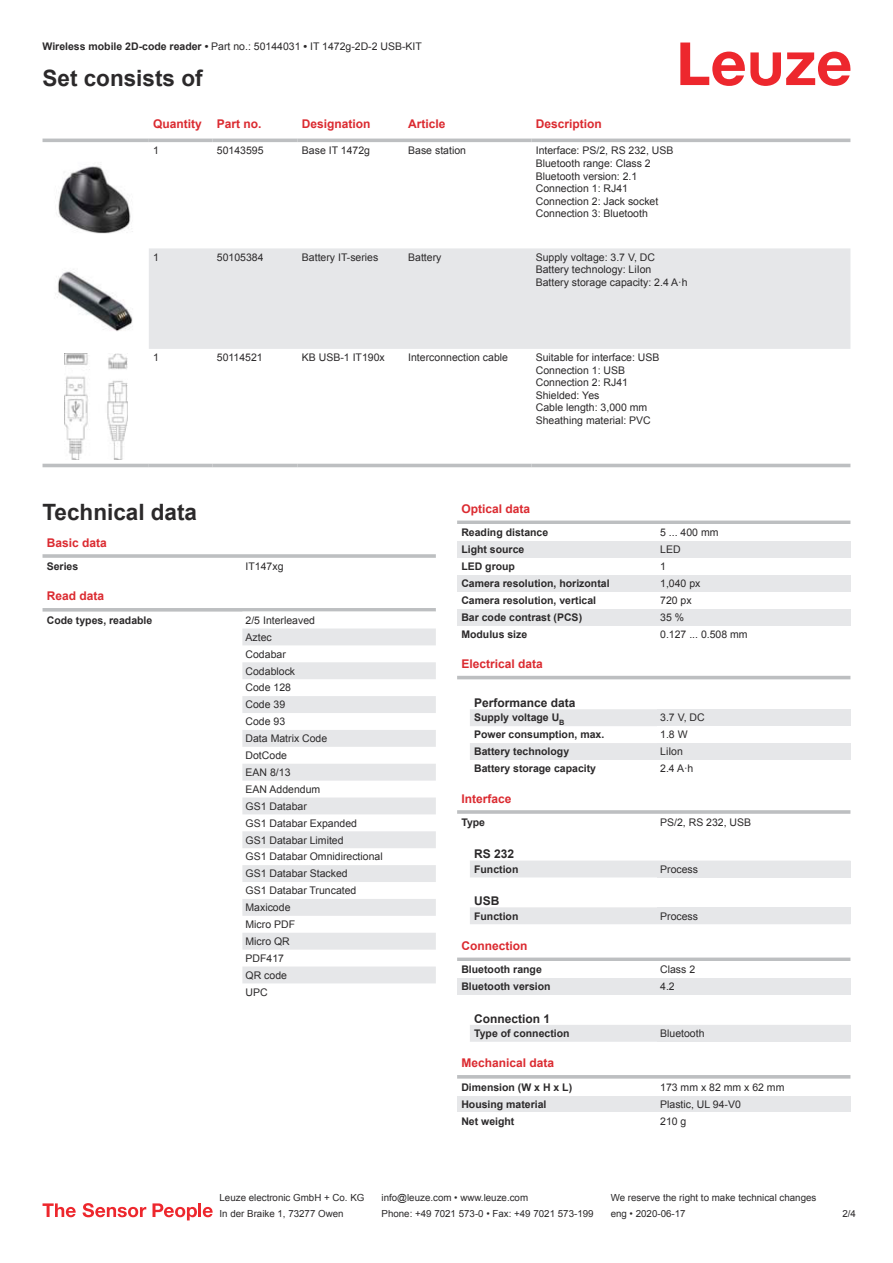
<style>
.page{position:relative;width:893px;height:1263px;background:#fff}
.page>*{position:absolute;margin:0;border:0;box-sizing:border-box;transform-origin:0 0}
.t1{font:700 22.5px "Arial";color:#2b292a}
.t2{font:700 12px "Arial";color:#db2a30}
.t3{font:700 12px "Arial";color:#2b292a}
.t4{font:10.5px/17px "Arial";color:#2b292a}
.t5{font:700 10.5px "Arial";color:#2b292a}
.t6{font:9.75px "Arial";color:#2b292a}
.s1{font-weight:700}
</style>
<div class="page">
<svg style="left:680px;top:43px;width:170px;height:43px"></svg>
<svg style="left:43px;top:138px;width:807px;height:326px"></svg>
<div style="left:149px;top:248px;width:701px;height:101px;background:#e6e7e9"></div>
<hr style="left:43px;top:139px;width:106px;height:3px;background:#bdbfc1">
<hr style="left:149px;top:139px;width:64px;height:3px;background:#bdbfc1">
<hr style="left:213px;top:139px;width:85px;height:3px;background:#bdbfc1">
<hr style="left:298px;top:139px;width:106px;height:3px;background:#bdbfc1">
<hr style="left:404px;top:139px;width:128px;height:3px;background:#bdbfc1">
<hr style="left:532px;top:139px;width:318px;height:3px;background:#bdbfc1">
<hr style="left:43px;top:464px;width:106px;height:3px;background:#bdbfc1">
<hr style="left:149px;top:464px;width:64px;height:3px;background:#bdbfc1">
<hr style="left:213px;top:464px;width:85px;height:3px;background:#bdbfc1">
<hr style="left:298px;top:464px;width:106px;height:3px;background:#bdbfc1">
<hr style="left:404px;top:464px;width:128px;height:3px;background:#bdbfc1">
<hr style="left:532px;top:464px;width:318px;height:3px;background:#bdbfc1">
<img style="left:47px;top:146px;width:98px;height:98px">
<img style="left:47px;top:253px;width:98px;height:92px">
<img style="left:64px;top:353px;width:63px;height:106px">
<hr style="left:43px;top:554px;width:393px;height:4px;background:#c7c9ca">
<svg style="left:43px;top:608px;width:393px;height:4px;background:#c5c7c8"></svg>
<svg style="left:242px;top:628px;width:194px;height:355px;fill:#eaeaec"></svg>
<svg style="left:457px;top:679px;width:393px;height:400px"></svg>
<hr style="left:457px;top:521px;width:393px;height:3px;background:#bdbfc1">
<div style="left:457px;top:541px;width:200px;height:17px;background:#e6e7e9"></div>
<div style="left:657px;top:541px;width:193px;height:17px;background:#e6e7e9"></div>
<div style="left:457px;top:575px;width:200px;height:17px;background:#e6e7e9"></div>
<div style="left:657px;top:575px;width:193px;height:17px;background:#e6e7e9"></div>
<div style="left:457px;top:609px;width:200px;height:17px;background:#e6e7e9"></div>
<div style="left:657px;top:609px;width:193px;height:17px;background:#e6e7e9"></div>
<hr style="left:457px;top:676px;width:393px;height:3px;background:#bdbfc1">
<div style="left:657px;top:709px;width:193px;height:17px;background:#e6e7e9"></div>
<div style="left:657px;top:726px;width:193px;height:17px;background:#fff"></div>
<div style="left:657px;top:743px;width:193px;height:17px;background:#e6e7e9"></div>
<div style="left:657px;top:760px;width:193px;height:17px;background:#fff"></div>
<div style="left:457px;top:794px;width:393px;height:18px;background:#fff"></div>
<hr style="left:457px;top:810px;width:393px;height:4px;background:#c7c9ca">
<div style="left:457px;top:814px;width:200px;height:17px;background:#fff"></div>
<div style="left:657px;top:814px;width:193px;height:17px;background:#fff"></div>
<div style="left:657px;top:860px;width:193px;height:17px;background:#e6e7e9"></div>
<div style="left:657px;top:907px;width:193px;height:17px;background:#e6e7e9"></div>
<div style="left:457px;top:941px;width:393px;height:18px;background:#fff"></div>
<svg style="left:457px;top:957px;width:393px;height:4px;background:#c6c8c9"></svg>
<div style="left:457px;top:961px;width:200px;height:17px;background:#fff"></div>
<div style="left:657px;top:961px;width:193px;height:17px;background:#fff"></div>
<div style="left:457px;top:978px;width:200px;height:17px;background:#e6e7e9"></div>
<div style="left:657px;top:978px;width:193px;height:17px;background:#e6e7e9"></div>
<div style="left:657px;top:1025px;width:193px;height:17px;background:#e6e7e9"></div>
<div style="left:457px;top:1059px;width:393px;height:18px;background:#fff"></div>
<hr style="left:457px;top:1075px;width:393px;height:3px;background:#bdbfc1">
<div style="left:457px;top:1095px;width:200px;height:17px;background:#e6e7e9"></div>
<div style="left:657px;top:1095px;width:193px;height:17px;background:#e6e7e9"></div>
<svg style="left:43px;top:1203px;width:33px;height:14px"></svg>
<svg style="left:83px;top:1203px;width:63px;height:14px"></svg>
<svg style="left:153px;top:1203px;width:44px;height:17px"></svg>
<hr style="left:198px;top:1203px;width:3px;height:14px;background:#ed272d">
<svg style="left:203px;top:1207px;width:10px;height:10px"></svg>
<p class="t4" style="left:43px;top:39px;width:381px"><span class="s1">Wireless mobile 2D-code reader •</span> Part no.: 50144031 <span class="s1">•</span> IT 1472g-2D-2 USB-KIT</p>
<h1 class="t1" style="left:43px;top:70px;width:162px">Set consists of</h1>
<p class="t2" style="left:153px;top:119px;width:50px">Quantity</p>
<p class="t2" style="left:217px;top:119px;width:46px">Part no.</p>
<p class="t2" style="left:302px;top:119px;width:70px">Designation</p>
<p class="t2" style="left:408px;top:119px;width:39px">Article</p>
<p class="t2" style="left:536px;top:119px;width:68px">Description</p>
<p class="t4" style="left:153px;top:143px;width:7px">1</p>
<p class="t4" style="left:217px;top:143px;width:48px">50143595</p>
<p class="t4" style="left:302px;top:143px;width:70px">Base IT 1472g</p>
<p class="t4" style="left:408px;top:143px;width:59px">Base station</p>
<p class="t4" style="left:536px;top:145px;width:139px;line-height:12.6px">Interface: PS/2, RS 232, USB<br>Bluetooth range: Class 2<br>Bluetooth version: 2.1<br>Connection 1: RJ41<br>Connection 2: Jack socket<br>Connection 3: Bluetooth</p>
<p class="t4" style="left:153px;top:249px;width:7px">1</p>
<p class="t4" style="left:217px;top:249px;width:48px">50105384</p>
<p class="t4" style="left:302px;top:249px;width:78px">Battery IT-series</p>
<p class="t4" style="left:408px;top:249px;width:35px">Battery</p>
<p class="t4" style="left:536px;top:252px;width:153px;line-height:12.6px">Supply voltage: 3.7 V, DC<br>Battery technology: LiIon<br>Battery storage capacity: 2.4 A·h</p>
<p class="t4" style="left:153px;top:350px;width:7px">1</p>
<p class="t4" style="left:217px;top:350px;width:47px">50114521</p>
<p class="t4" style="left:302px;top:350px;width:84px">KB USB-1 IT190x</p>
<p class="t4" style="left:408px;top:350px;width:101px">Interconnection cable</p>
<p class="t4" style="left:536px;top:352px;width:125px;line-height:12.6px">Suitable for interface: USB<br>Connection 1: USB<br>Connection 2: RJ41<br>Shielded: Yes<br>Cable length: 3,000 mm<br>Sheathing material: PVC</p>
<h1 class="t1" style="left:43px;top:504px;width:156px">Technical data</h1>
<p class="t2" style="left:47px;top:538px;width:62px">Basic data</p>
<p class="t5" style="left:47px;top:562px;width:33px">Series</p>
<p class="t4" style="left:246px;top:559px;width:39px">IT147xg</p>
<p class="t2" style="left:47px;top:592px;width:59px">Read data</p>
<p class="t5" style="left:47px;top:616px;width:107px">Code types, readable</p>
<p class="t4" style="left:246px;top:613px;width:139px">2/5 Interleaved<br>Aztec<br>Codabar<br>Codablock<br>Code 128<br>Code 39<br>Code 93<br>Data Matrix Code<br>DotCode<br>EAN 8/13<br>EAN Addendum<br>GS1 Databar<br>GS1 Databar Expanded<br>GS1 Databar Limited<br>GS1 Databar Omnidirectional<br>GS1 Databar Stacked<br>GS1 Databar Truncated<br>Maxicode<br>Micro PDF<br>Micro QR<br>PDF417<br>QR code<br>UPC</p>
<p class="t2" style="left:461px;top:504px;width:70px">Optical data</p>
<p class="t5" style="left:461px;top:529px;width:88px">Reading distance</p>
<p class="t4" style="left:660px;top:525px;width:60px">5 ... 400 mm</p>
<p class="t5" style="left:461px;top:546px;width:65px">Light source</p>
<p class="t4" style="left:660px;top:542px;width:22px">LED</p>
<p class="t5" style="left:461px;top:562px;width:55px">LED group</p>
<p class="t4" style="left:660px;top:559px;width:7px">1</p>
<p class="t5" style="left:461px;top:579px;width:150px">Camera resolution, horizontal</p>
<p class="t4" style="left:660px;top:576px;width:42px">1,040 px</p>
<p class="t5" style="left:461px;top:596px;width:136px">Camera resolution, vertical</p>
<p class="t4" style="left:660px;top:593px;width:33px">720 px</p>
<p class="t5" style="left:461px;top:613px;width:122px">Bar code contrast (PCS)</p>
<p class="t4" style="left:660px;top:610px;width:25px">35 %</p>
<p class="t5" style="left:461px;top:630px;width:67px">Modulus size</p>
<p class="t4" style="left:660px;top:627px;width:89px">0.127 ... 0.508 mm</p>
<p class="t2" style="left:461px;top:659px;width:83px">Electrical data</p>
<p class="t3" style="left:474px;top:698px;width:103px">Performance data</p>
<p class="t5" style="left:474px;top:714px;width:92px">Supply voltage U<sub>B</sub></p>
<p class="t4" style="left:660px;top:710px;width:46px">3.7 V, DC</p>
<p class="t5" style="left:474px;top:731px;width:132px">Power consumption, max.</p>
<p class="t4" style="left:660px;top:727px;width:29px">1.8 W</p>
<p class="t5" style="left:474px;top:748px;width:97px">Battery technology</p>
<p class="t4" style="left:660px;top:744px;width:24px">LiIon</p>
<p class="t5" style="left:474px;top:764px;width:123px">Battery storage capacity</p>
<p class="t4" style="left:660px;top:761px;width:35px">2.4 A·h</p>
<p class="t2" style="left:461px;top:794px;width:52px">Interface</p>
<p class="t5" style="left:461px;top:818px;width:25px">Type</p>
<p class="t4" style="left:660px;top:815px;width:93px">PS/2, RS 232, USB</p>
<p class="t3" style="left:474px;top:850px;width:42px">RS 232</p>
<p class="t5" style="left:474px;top:865px;width:46px">Function</p>
<p class="t4" style="left:660px;top:861px;width:39px">Process</p>
<p class="t3" style="left:474px;top:896px;width:27px">USB</p>
<p class="t5" style="left:474px;top:912px;width:46px">Function</p>
<p class="t4" style="left:660px;top:908px;width:39px">Process</p>
<p class="t2" style="left:461px;top:941px;width:67px">Connection</p>
<p class="t5" style="left:461px;top:966px;width:82px">Bluetooth range</p>
<p class="t4" style="left:660px;top:962px;width:37px">Class 2</p>
<p class="t5" style="left:461px;top:982px;width:91px">Bluetooth version</p>
<p class="t4" style="left:660px;top:979px;width:16px">4.2</p>
<p class="t3" style="left:474px;top:1014px;width:78px">Connection 1</p>
<p class="t5" style="left:474px;top:1029px;width:97px">Type of connection</p>
<p class="t4" style="left:660px;top:1026px;width:46px">Bluetooth</p>
<p class="t2" style="left:461px;top:1059px;width:94px">Mechanical data</p>
<p class="t5" style="left:461px;top:1083px;width:112px">Dimension (W x H x L)</p>
<p class="t4" style="left:660px;top:1079px;width:126px">173 mm x 82 mm x 62 mm</p>
<p class="t5" style="left:461px;top:1100px;width:87px">Housing material</p>
<p class="t4" style="left:660px;top:1096px;width:82px">Plastic, UL 94-V0</p>
<p class="t5" style="left:461px;top:1117px;width:55px">Net weight</p>
<p class="t4" style="left:660px;top:1113px;width:28px">210 g</p>
<p class="t6" style="left:220px;top:1194px;width:146px">Leuze electronic GmbH + Co. KG</p>
<p class="t6" style="left:381px;top:1194px;width:148px">info@leuze.com • www.leuze.com</p>
<p class="t6" style="left:611px;top:1194px;width:207px">We reserve the right to make technical changes</p>
<p class="t6" style="left:220px;top:1210px;width:126px">In der Braike 1, 73277 Owen</p>
<p class="t6" style="left:381px;top:1210px;width:214px">Phone: +49 7021 573-0 • Fax: +49 7021 573-199</p>
<p class="t6" style="left:611px;top:1210px;width:76px">eng • 2020-06-17</p>
<p class="t6" style="left:842px;top:1210px;width:15px">2 /4</p>
</div>
